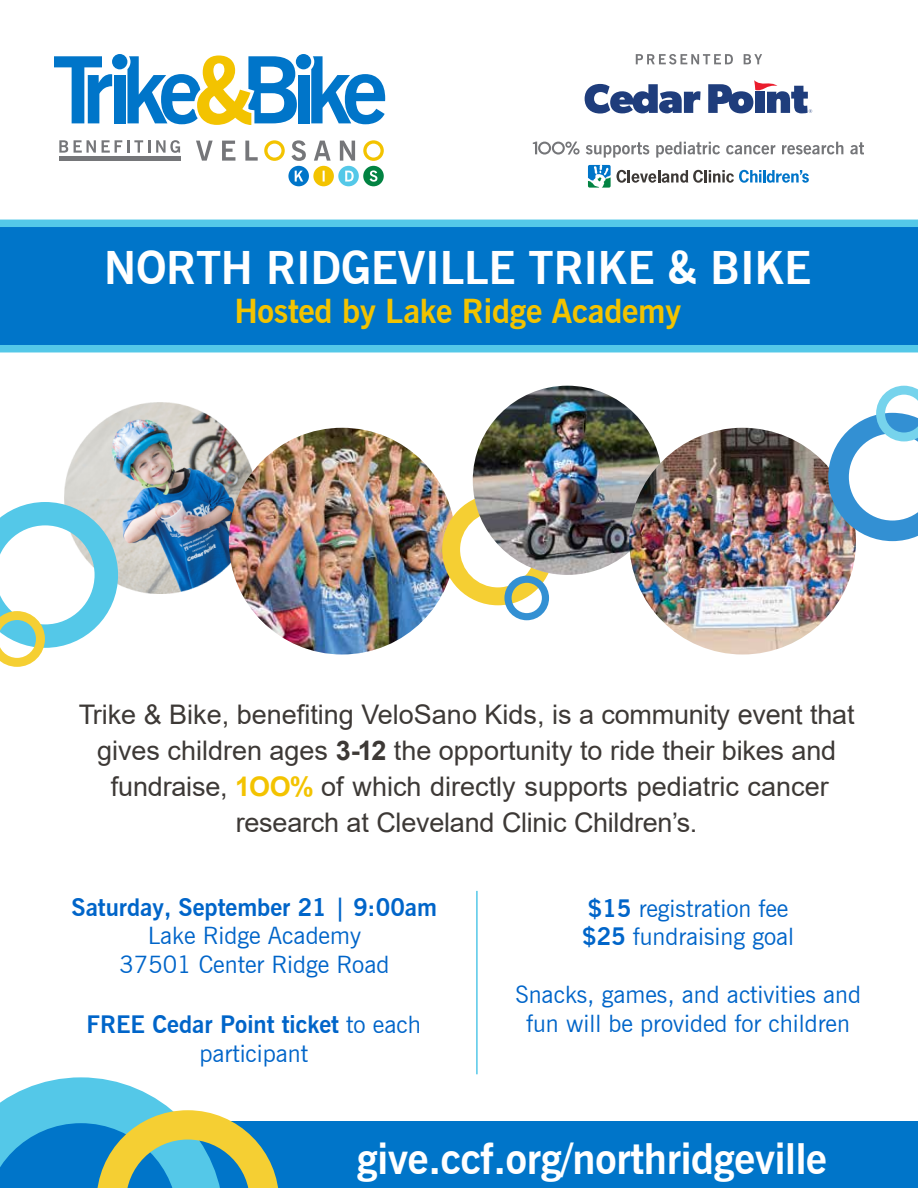
<style>
.page{position:relative;width:918px;height:1188px;background:#fff}
.page>*{position:absolute;margin:0;border:0;box-sizing:border-box;transform-origin:0 0}
.t1{font:700 45px "News Gothic BT";letter-spacing:-.005em;color:#fff}
.t2{font:700 42px "News Gothic BT";letter-spacing:-.005em;color:#fff}
.t3{font:700 33px "News Gothic BT";letter-spacing:-.01em;color:#f2c300}
.t4{font:27px/36px "Arial";color:#3d3936;text-align:center}
.t5{font:24px/28.8px "News Gothic BT";color:#0065c9;text-align:center}
.t6{font:700 24px/28.8px "News Gothic BT";color:#0065c9;text-align:center}
.s1{font-weight:700}
.s2{font-weight:700;color:#f3c300}
.s3{font-weight:400}
</style>
<div class="page">
<img style="left:64px;top:402px;width:191px;height:192px">
<div style="left:0;top:1121px;width:918px;height:67px;background:#0075c9"></div>
<svg style="left:0;top:1077px;width:279px;height:111px"></svg>
<svg style="left:54px;top:56px;width:58px;height:67px"></svg>
<div style="left:114px;top:75px;width:11px;height:48px;background:#0075c9"></div>
<svg style="left:127px;top:55px;width:170px;height:70px"></svg>
<div style="left:112px;top:54px;width:15px;height:15px;background:#0075c9;border-radius:50%"></div>
<div style="left:298px;top:75px;width:11px;height:48px;background:#0075c9"></div>
<svg style="left:311px;top:56px;width:74px;height:68px"></svg>
<div style="left:296px;top:54px;width:15px;height:15px;background:#0075c9;border-radius:50%"></div>
<svg style="left:59px;top:140px;width:9px;height:13px"></svg>
<svg style="left:74px;top:140px;width:22px;height:13px"></svg>
<svg style="left:102px;top:140px;width:48px;height:13px"></svg>
<svg style="left:156px;top:140px;width:24px;height:13px"></svg>
<hr style="left:59px;top:157px;width:122px;height:4px;background:#757679">
<svg style="left:196px;top:141px;width:17px;height:20px"></svg>
<svg style="left:222px;top:141px;width:13px;height:20px"></svg>
<svg style="left:245px;top:141px;width:13px;height:20px"></svg>
<svg style="left:264px;top:140px;width:120px;height:46px"></svg>
<div style="left:0;top:223px;width:918px;height:126px;background:#0075c9"></div>
<div style="left:0;top:220px;width:918px;height:7px;background:#54c8e8"></div>
<div style="left:0;top:345px;width:918px;height:7px;background:#54c8e8"></div>
<svg style="left:588px;top:165px;width:221px;height:23px"></svg>
<svg style="left:586px;top:142px;width:63px;height:16px"></svg>
<svg style="left:656px;top:142px;width:64px;height:16px"></svg>
<svg style="left:726px;top:145px;width:49px;height:9px"></svg>
<svg style="left:782px;top:142px;width:61px;height:12px"></svg>
<svg style="left:850px;top:142px;width:14px;height:12px"></svg>
<svg style="left:533px;top:142px;width:47px;height:13px"></svg>
<svg style="left:636px;top:54px;width:97px;height:10px"></svg>
<svg style="left:744px;top:54px;width:18px;height:10px"></svg>
<svg style="left:585px;top:84px;width:116px;height:30px"></svg>
<svg style="left:708px;top:80px;width:104px;height:33px"></svg>
<img style="left:229px;top:428px;width:227px;height:227px;border-radius:113px">
<svg style="left:442px;top:494px;width:109px;height:126px"></svg>
<svg style="left:0;top:502px;width:118px;height:165px"></svg>
<img style="left:473px;top:386px;width:189px;height:189px;border-radius:95px">
<img style="left:629px;top:428px;width:227px;height:227px;border-radius:113px">
<svg style="left:828px;top:386px;width:90px;height:155px"></svg>
<hr style="left:476px;top:891px;width:1px;height:183px;background:#54c8e8">
<h1 class="t1" style="left:104px;top:241px;width:708px">NORTH RIDGEVILLE TRIKE &amp; BIKE</h1>
<p class="t3" style="left:234px;top:291px;width:448px">Hosted by Lake Ridge Academy</p>
<p class="t4" style="left:79px;top:697px;width:777px">Trike &amp; Bike, benefiting VeloSano Kids, is a community event that gives children ages <span class="s1">3-12</span> the opportunity to ride their bikes and fundraise, <span class="s2">1OO%</span> of which directly supports pediatric cancer research at Cleveland Clinic Children’s.</p>
<p class="t6" style="left:72px;top:893px;width:367px">Saturday, September 21 | 9:00am</p>
<p class="t5" style="left:119px;top:921px;width:272px">Lake Ridge Academy<br>37501 Center Ridge Road</p>
<p class="t6" style="left:87px;top:1010px;width:336px">FREE Cedar Point ticket <span class="s3">to each participant</span></p>
<p class="t5" style="left:582px;top:894px;width:213px;text-align:left"><span class="s1">$15</span> registration fee <span class="s1">$25</span> fundraising goal</p>
<p class="t5" style="left:515px;top:980px;width:347px">Snacks, games, and activities and fun will be provided for children</p>
<h2 class="t2" style="left:357px;top:1134px;width:471px">give.ccf.org/northridgeville</h2>
</div>
